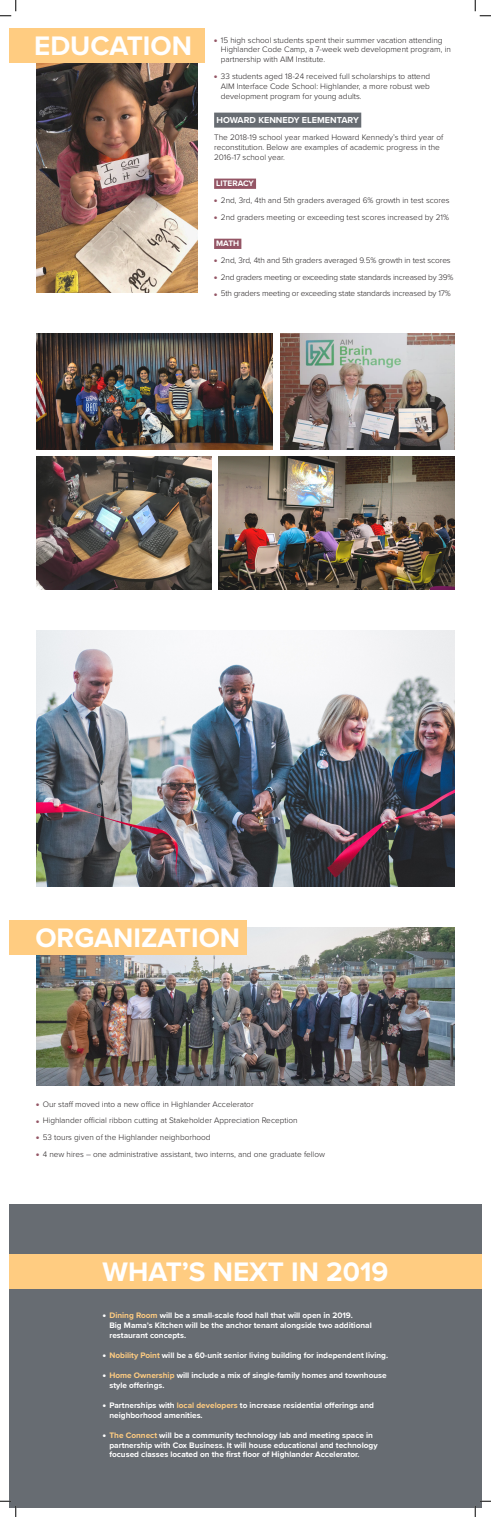
<style>
.page{position:relative;width:491px;height:1517px;background:#fff}
.page>*{position:absolute;margin:0;border:0;box-sizing:border-box;transform-origin:0 0}
.t1{font:700 27.75px "Proxima Nova";color:#fff}
.t2{font:700 9px "Proxima Nova";color:#fff}
.t3{font:300 8.25px/9.9px "Proxima Nova";color:#231f20}
.t4{font:700 8.25px/9.9px "Proxima Nova";color:#fff}
.t5{font:300 8.25px "Proxima Nova";letter-spacing:-.025em;color:#231f20}
.t6{font:300 8.25px "Proxima Nova";letter-spacing:-.02em;color:#231f20}
.s1{font-size:4.5px;color:#945565}
.s2{font-weight:300;font-size:4.5px}
.s3{color:#ffcc81}
</style>
<div class="page">
<div style="left:9px;top:1204px;width:473px;height:304px;background:#676c72"></div>
<img style="left:36px;top:630px;width:418px;height:256px">
<img style="left:36px;top:63px;width:161px;height:229px">
<img style="left:36px;top:927px;width:418px;height:158px">
<div style="left:9px;top:920px;width:237px;height:34px;background:#ffcc81"></div>
<div style="left:9px;top:28px;width:196px;height:35px;background:#ffcc81"></div>
<div style="left:214px;top:113px;width:147px;height:15px;background:#676c72"></div>
<div style="left:214px;top:179px;width:42px;height:10px;background:#945565"></div>
<div style="left:214px;top:239px;width:27px;height:10px;background:#945565"></div>
<div style="left:9px;top:1253px;width:473px;height:35px;background:#ffcc81"></div>
<img style="left:36px;top:333px;width:236px;height:116px">
<img style="left:219px;top:457px;width:235px;height:133px">
<img style="left:280px;top:333px;width:174px;height:116px">
<img style="left:36px;top:457px;width:175px;height:133px">
<svg style="left:0;top:0;width:17px;height:17px"></svg>
<svg style="left:0;top:1500px;width:17px;height:16px"></svg>
<svg style="left:474px;top:0;width:16px;height:17px"></svg>
<svg style="left:474px;top:1500px;width:16px;height:16px"></svg>
<p class="t1" style="left:34px;top:25px;width:159px">EDUCATION</p>
<p class="t3" style="left:221px;top:34px;width:231px;text-indent:-7px"><span class="s1">●</span> 15 high school students spent their summer vacation attending<br>Highlander Code Camp, a 7-week web development program, in partnership with AIM Institute.</p>
<p class="t3" style="left:221px;top:71px;width:211px;text-align:justify;text-indent:-7px"><span class="s1">●</span> 33 students aged 18-24 received full scholarships to attend AIM Interface Code School: Highlander, a more robust web development program for young adults.</p>
<p class="t2" style="left:216px;top:113px;width:144px">HOWARD KENNEDY ELEMENTARY</p>
<p class="t3" style="left:214px;top:132px;width:230px">The 2018-19 school year marked Howard Kennedy’s third year of reconstitution. Below are examples of academic progress in the<br>2016-17 school year.</p>
<p class="t4" style="left:216px;top:178px;width:39px">LITERACY</p>
<p class="t3" style="left:214px;top:195px;width:237px"><span class="s1">●</span> 2nd, 3rd, 4th and 5th graders averaged 6% growth in test scores</p>
<p class="t3" style="left:214px;top:211px;width:236px"><span class="s1">●</span> 2nd graders meeting or exceeding test scores increased by 21%</p>
<p class="t4" style="left:216px;top:238px;width:25px">MATH</p>
<p class="t3" style="left:214px;top:255px;width:238px"><span class="s1">●</span> 2nd, 3rd, 4th and 5th graders averaged 9.5% growth in test scores</p>
<p class="t5" style="left:214px;top:271px;width:240px"><span class="s1">●</span> 2nd graders meeting or exceeding state standards increased by 39%</p>
<p class="t6" style="left:214px;top:287px;width:238px"><span class="s1">●</span> 5th graders meeting or exceeding state standards increased by 17%</p>
<p class="t1" style="left:35px;top:916px;width:206px">ORGANIZATION</p>
<p class="t3" style="left:36px;top:1098px;width:219px"><span class="s1">●</span> Our staff moved into a new office in Highlander Accelerator</p>
<p class="t3" style="left:36px;top:1115px;width:263px"><span class="s1">●</span> Highlander official ribbon cutting at Stakeholder Appreciation Reception</p>
<p class="t3" style="left:36px;top:1132px;width:176px"><span class="s1">●</span> 53 tours given of the Highlander neighborhood</p>
<p class="t3" style="left:36px;top:1148px;width:290px"><span class="s1">●</span> 4 new hires – one administrative assistant, two interns, and one graduate fellow</p>
<p class="t1" style="left:103px;top:1250px;width:287px">WHAT’S NEXT IN 2019</p>
<p class="t4" style="left:109px;top:1310px;width:264px;text-indent:-7px"><span class="s2">●</span> <span class="s3">Dining Room</span> will be a small-scale food hall that will open in 2019.<br>Big Mama’s Kitchen will be the anchor tenant alongside two additional restaurant concepts.</p>
<p class="t4" style="left:103px;top:1349px;width:287px"><span class="s2">●</span> <span class="s3">Nobility Point</span> will be a 60-unit senior living building for independent living.</p>
<p class="t4" style="left:109px;top:1369px;width:279px;text-indent:-7px"><span class="s2">●</span> <span class="s3">Home Ownership</span> will include a mix of single-family homes and townhouse style offerings.</p>
<p class="t4" style="left:109px;top:1399px;width:266px;text-indent:-7px"><span class="s2">●</span> Partnerships with <span class="s3">local developers</span> to increase residential offerings and neighborhood amenities.</p>
<p class="t4" style="left:109px;top:1429px;width:269px;text-indent:-7px"><span class="s2">●</span> <span class="s3">The Connect</span> will be a community technology lab and meeting space in partnership with Cox Business. It will house educational and technology focused classes located on the first floor of Highlander Accelerator.</p>
</div>
